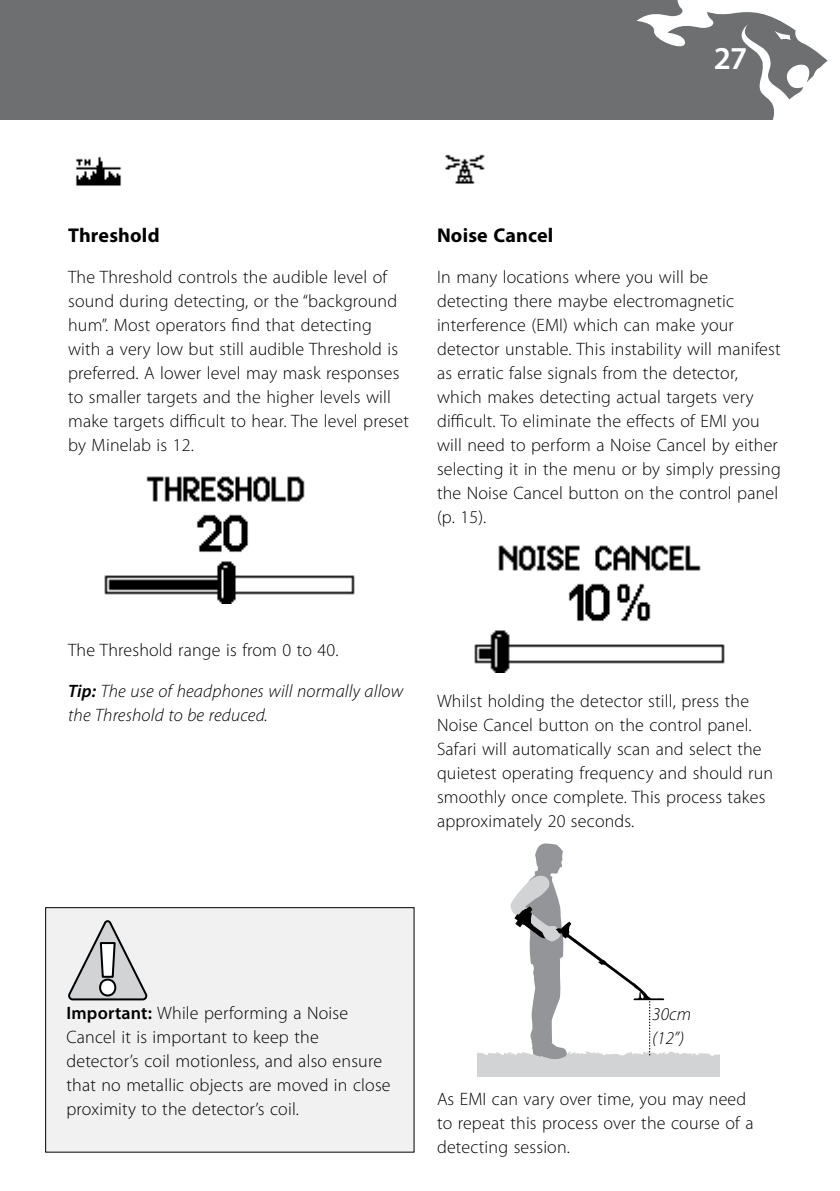
<style>
.page{position:relative;width:840px;height:1191px;background:#fff}
.page>*{position:absolute;margin:0;border:0;box-sizing:border-box;transform-origin:0 0}
.t1{font:600 32px "Myriad Pro";color:#fff}
.t2{font:700 20px "Myriad Pro";letter-spacing:.01em;color:#000}
.t3{font:300 18px/24px "Myriad Pro";letter-spacing:.01em;color:#000}
.t4{font:italic 300 18px/24px "Myriad Pro";letter-spacing:.01em;color:#000}
.s1{font-weight:600}
</style>
<div class="page">
<svg style="left:0;top:0;width:827px;height:119px;background:#787a7c"></svg>
<img style="left:104px;top:476px;width:251px;height:127px">
<svg style="left:75px;top:156px;width:47px;height:30px"></svg>
<svg style="left:445px;top:154px;width:40px;height:30px"></svg>
<img style="left:474px;top:545px;width:251px;height:128px">
<svg style="left:477px;top:843px;width:242px;height:233px"></svg>
<div style="left:46px;top:907px;width:368px;height:245px;background:#f1f1f2"></div>
<div style="left:45px;top:907px;width:369px;height:245px;border:1px solid #000"></div>
<svg style="left:68px;top:920px;width:80px;height:81px"></svg>
<h1 class="t1" style="left:713px;top:38px;width:35px">27</h1>
<p class="t2" style="left:68px;top:222px;width:93px">Threshold</p>
<p class="t3" style="left:68px;top:265px;width:342px">The Threshold controls the audible level of sound during detecting, or the “background hum”. Most operators find that detecting<br>with a very low but still audible Threshold is preferred. A lower level may mask responses to smaller targets and the higher levels will make targets difficult to hear. The level preset by Minelab is 12.</p>
<p class="t2" style="left:437px;top:222px;width:118px">Noise Cancel</p>
<p class="t3" style="left:437px;top:265px;width:345px">In many locations where you will be detecting there maybe electromagnetic interference (EMI) which can make your detector unstable. This instability will manifest as erratic false signals from the detector, which makes detecting actual targets very difficult. To eliminate the effects of EMI you will need to perform a Noise Cancel by either selecting it in the menu or by simply pressing the Noise Cancel button on the control panel (p. 15).</p>
<p class="t3" style="left:68px;top:638px;width:272px">The Threshold range is from 0 to 40.</p>
<p class="t4" style="left:68px;top:679px;width:336px"><span class="s1">Tip:</span> The use of headphones will normally allow the Threshold to be reduced.</p>
<p class="t3" style="left:437px;top:688px;width:337px">Whilst holding the detector still, press the Noise Cancel button on the control panel.<br>Safari will automatically scan and select the quietest operating frequency and should run smoothly once complete. This process takes approximately 20 seconds.</p>
<p class="t3" style="left:66px;top:1000px;width:325px"><span class="s1">Important:</span> While performing a Noise Cancel it is important to keep the detector’s coil motionless, and also ensure that no metallic objects are moved in close proximity to the detector’s coil.</p>
<p class="t4" style="left:652px;top:1001px;width:40px">30cm (12”)</p>
<p class="t3" style="left:437px;top:1086px;width:318px">As EMI can vary over time, you may need to repeat this process over the course of a detecting session.</p>
</div>
